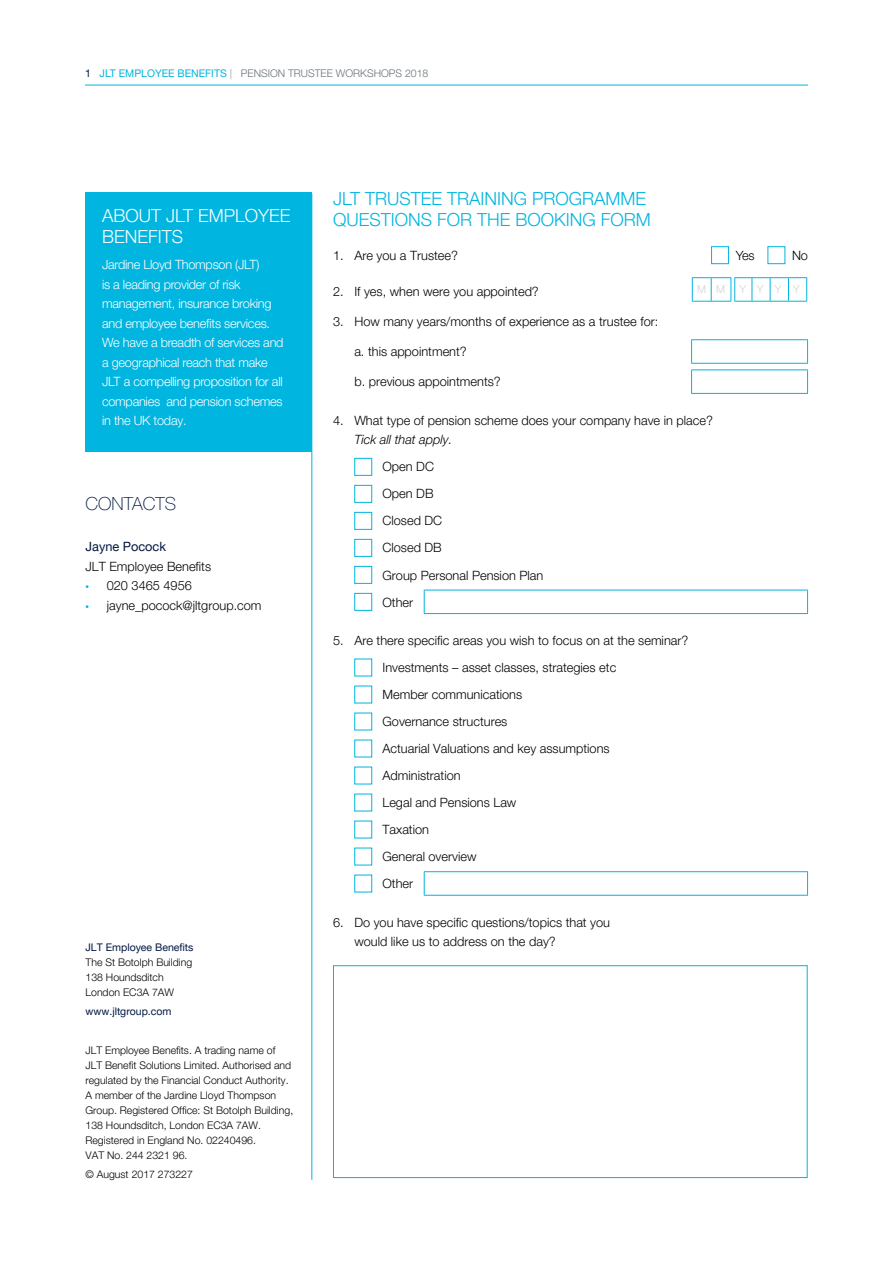
<style>
.page{position:relative;width:893px;height:1263px;background:#fff}
.page>*{position:absolute;margin:0;border:0;box-sizing:border-box;transform-origin:0 0}
.t1{font:300 18px/21px "Helvetica Neue LT Pro";color:#00b5df}
.t2{font:300 18px/21px "Helvetica Neue LT Pro";color:#fff}
.t3{font:100 18px "Helvetica Neue LT Pro";color:#001641}
.t4{font:300 12.75px/27px "Helvetica Neue LT Pro";color:#000}
.t5{font:300 12.75px/19.5px "Helvetica Neue LT Pro";letter-spacing:-.02em;color:#fff}
.t6{font:italic 300 12.75px "Helvetica Neue LT Pro";color:#000}
.t7{font:12.75px "Helvetica Neue LT Pro";color:#001641}
.t8{font:300 10.8px "Helvetica Neue LT Pro";color:#d1d3d4}
.t9{font:300 10.5px/15px "Helvetica Neue LT Pro";color:#000}
.t10{font:300 10.5px "Helvetica Neue LT Pro";color:#68737a}
.t11{font:10.5px "Helvetica Neue LT Pro";color:#001641}
.s1{font-weight:400;color:#001641}
.s2{font-weight:400;color:#00b5df}
.s3{color:#939598}
.s4{font-family:"Myriad Pro";font-weight:400;color:#00b5df}
</style>
<div class="page">
<hr style="left:85px;top:85px;width:723px;height:1px;background:#00b5df">
<hr style="left:311px;top:194px;width:1px;height:986px;background:#00b5df">
<div style="left:711px;top:246px;width:18px;height:18px;border:1px solid #00b5df"></div>
<div style="left:767px;top:246px;width:18px;height:18px;border:1px solid #00b5df"></div>
<svg style="left:692px;top:277px;width:115px;height:25px"></svg>
<hr style="left:691px;top:339px;width:117px;height:1px;background:#00b5df">
<svg style="left:691px;top:340px;width:1px;height:23px"></svg>
<svg style="left:807px;top:340px;width:1px;height:23px"></svg>
<hr style="left:691px;top:363px;width:117px;height:1px;background:#00b5df">
<hr style="left:691px;top:369px;width:117px;height:1px;background:#00b5df">
<svg style="left:691px;top:370px;width:1px;height:23px"></svg>
<svg style="left:807px;top:370px;width:1px;height:23px"></svg>
<hr style="left:691px;top:393px;width:117px;height:1px;background:#00b5df">
<div style="left:354px;top:458px;width:18px;height:18px;border:1px solid #00b5df"></div>
<div style="left:354px;top:485px;width:18px;height:18px;border:1px solid #00b5df"></div>
<div style="left:354px;top:512px;width:18px;height:18px;border:1px solid #00b5df"></div>
<div style="left:354px;top:539px;width:18px;height:18px;border:1px solid #00b5df"></div>
<div style="left:354px;top:566px;width:18px;height:18px;border:1px solid #00b5df"></div>
<div style="left:354px;top:593px;width:18px;height:18px;border:1px solid #00b5df"></div>
<hr style="left:424px;top:590px;width:384px;height:1px;background:#00b5df">
<svg style="left:424px;top:590px;width:1px;height:23px"></svg>
<svg style="left:807px;top:590px;width:1px;height:23px"></svg>
<hr style="left:424px;top:613px;width:384px;height:1px;background:#00b5df">
<hr style="left:424px;top:871px;width:384px;height:1px;background:#00b5df">
<svg style="left:424px;top:872px;width:1px;height:23px"></svg>
<svg style="left:807px;top:872px;width:1px;height:23px"></svg>
<hr style="left:424px;top:895px;width:384px;height:1px;background:#00b5df">
<div style="left:85px;top:193px;width:227px;height:259px;background:#00b5df"></div>
<div style="left:333px;top:965px;width:474px;height:213px;border:1px solid #00b5df"></div>
<p class="t10" style="left:85px;top:67px;width:345px"><span class="s1">1</span> <span class="s2">JLT EMPLOYEE BENEFITS</span> <span class="s3">|</span> PENSION TRUSTEE WORKSHOPS 2018</p>
<h1 class="t2" style="left:102px;top:205px;width:190px">ABOUT JLT EMPLOYEE<br>BENEFITS</h1>
<p class="t5" style="left:102px;top:255px;width:183px">Jardine Lloyd Thompson (JLT)<br>is a leading provider of risk management, insurance broking and employee benefits services.<br>We have a breadth of services and a geographical reach that make<br>JLT a compelling proposition for all companies and pension schemes in the UK today.</p>
<h1 class="t3" style="left:86px;top:493px;width:92px">CONTACTS</h1>
<p class="t7" style="left:86px;top:539px;width:82px">Jayne Pocock</p>
<p class="t4" style="left:86px;top:552px;width:127px">JLT Employee Benefits</p>
<p class="t4" style="left:86px;top:572px;width:108px"><span class="s4">•</span> 020 3465 4956</p>
<p class="t4" style="left:86px;top:591px;width:178px"><span class="s4">•</span> jayne_pocock@jltgroup.com</p>
<p class="t11" style="left:86px;top:941px;width:109px">JLT Employee Benefits</p>
<p class="t9" style="left:86px;top:954px;width:108px">The St Botolph Building<br>138 Houndsditch<br>London EC3A 7AW</p>
<p class="t11" style="left:86px;top:1005px;width:87px">www.jltgroup.com</p>
<p class="t9" style="left:86px;top:1042px;width:209px">JLT Employee Benefits. A trading name of JLT Benefit Solutions Limited. Authorised and regulated by the Financial Conduct Authority.<br>A member of the Jardine Lloyd Thompson Group. Registered Office: St Botolph Building, 138 Houndsditch, London EC3A 7AW.<br>Registered in England No. 02240496.<br>VAT No. 244 2321 96.</p>
<p class="t9" style="left:86px;top:1166px;width:109px">© August 2017 273227</p>
<h1 class="t1" style="left:333px;top:188px;width:319px">JLT TRUSTEE TRAINING PROGRAMME<br>QUESTIONS FOR THE BOOKING FORM</h1>
<p class="t4" style="left:333px;top:241px;width:126px">1. Are you a Trustee?</p>
<p class="t4" style="left:736px;top:241px;width:20px">Yes</p>
<p class="t4" style="left:792px;top:241px;width:17px">No</p>
<p class="t4" style="left:333px;top:278px;width:207px">2. If yes, when were you appointed?</p>
<p class="t8" style="left:697px;top:283px;width:29px">M M</p>
<p class="t8" style="left:740px;top:283px;width:62px">YYYY</p>
<p class="t4" style="left:333px;top:308px;width:327px">3. How many years/months of experience as a trustee for:</p>
<p class="t4" style="left:354px;top:338px;width:114px">a. this appointment?</p>
<p class="t4" style="left:354px;top:368px;width:148px">b. previous appointments?</p>
<p class="t4" style="left:333px;top:407px;width:381px">4. What type of pension scheme does your company have in place?</p>
<p class="t6" style="left:354px;top:432px;width:100px">Tick all that apply.</p>
<p class="t4" style="left:382px;top:453px;width:162px">Open DC<br>Open DB<br>Closed DC<br>Closed DB<br>Group Personal Pension Plan<br>Other</p>
<p class="t4" style="left:382px;top:627px;width:307px;text-indent:-49px">5. Are there specific areas you wish to focus on at the seminar?<br>Investments – asset classes, strategies etc<br>Member communications<br>Governance structures<br>Actuarial Valuations and key assumptions<br>Administration<br>Legal and Pensions Law<br>Taxation<br>General overview<br>Other</p>
<p class="t4" style="left:354px;top:912px;width:257px;line-height:19.5px;text-indent:-21px">6. Do you have specific questions/topics that you would like us to address on the day?</p>
</div>
